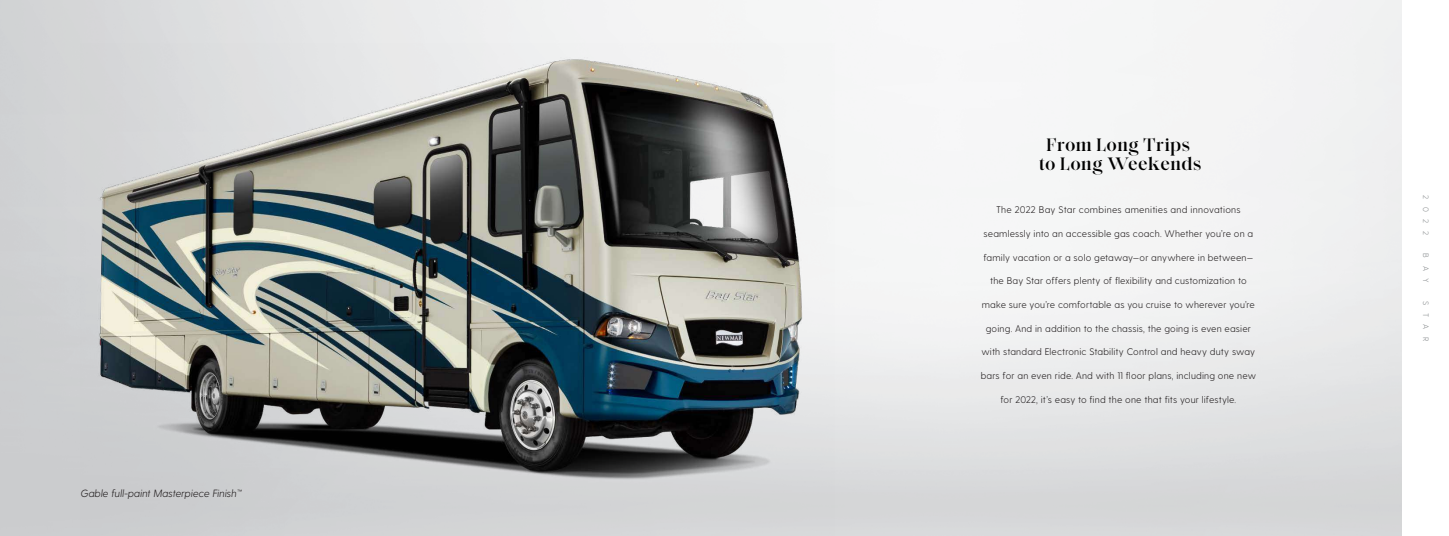
<style>
.page{position:relative;width:1449px;height:536px;background:#fff}
.page>*{position:absolute;margin:0;border:0;box-sizing:border-box;transform-origin:0 0}
.t1{font:18.38px/19.2px "Vultura";letter-spacing:.025em;color:#000;text-align:center}
.t2{font:italic 300 10.5px "Greycliff CF";letter-spacing:.005em;color:#231f20}
.t3{font:300 9.62px "Greycliff CF";letter-spacing:.015em;color:#231f20}
.t4{font:300 7.88px "Greycliff CF";letter-spacing:.995em;color:#8b8f91}
</style>
<div class="page">
<img style="left:81px;top:43px;width:753px;height:493px">
<p class="t2" style="left:81px;top:487px;width:163px">Gable full-paint Masterpiece Finish™</p>
<h1 class="t1" style="left:1039px;top:135px;width:164px">From Long Trips to Long Weekends</h1>
<p class="t3" style="left:996px;top:204px;width:246px">The 2022 Bay Star combines amenities and innovations</p>
<p class="t3" style="left:984px;top:228px;width:271px">seamlessly into an accessible gas coach. Whether you’re on a</p>
<p class="t3" style="left:984px;top:251px;width:271px">family vacation or a solo getaway—or anywhere in between—</p>
<p class="t3" style="left:990px;top:275px;width:258px">the Bay Star offers plenty of flexibility and customization to</p>
<p class="t3" style="left:982px;top:299px;width:275px">make sure you’re comfortable as you cruise to wherever you’re</p>
<p class="t3" style="left:986px;top:322px;width:267px">going. And in addition to the chassis, the going is even easier</p>
<p class="t3" style="left:982px;top:346px;width:275px">with standard Electronic Stability Control and heavy duty sway</p>
<p class="t3" style="left:981px;top:370px;width:277px">bars for an even ride. And with 11 floor plans, including one new</p>
<p class="t3" style="left:1001px;top:393px;width:237px">for 2022, it’s easy to find the one that fits your lifestyle.</p>
<p class="t4" style="left:1431px;top:194px;width:42px;rotate:90deg">2022</p>
<p class="t4" style="left:1431px;top:253px;width:31px;rotate:90deg">BAY</p>
<p class="t4" style="left:1431px;top:300px;width:42px;rotate:90deg">STAR</p>
</div>
